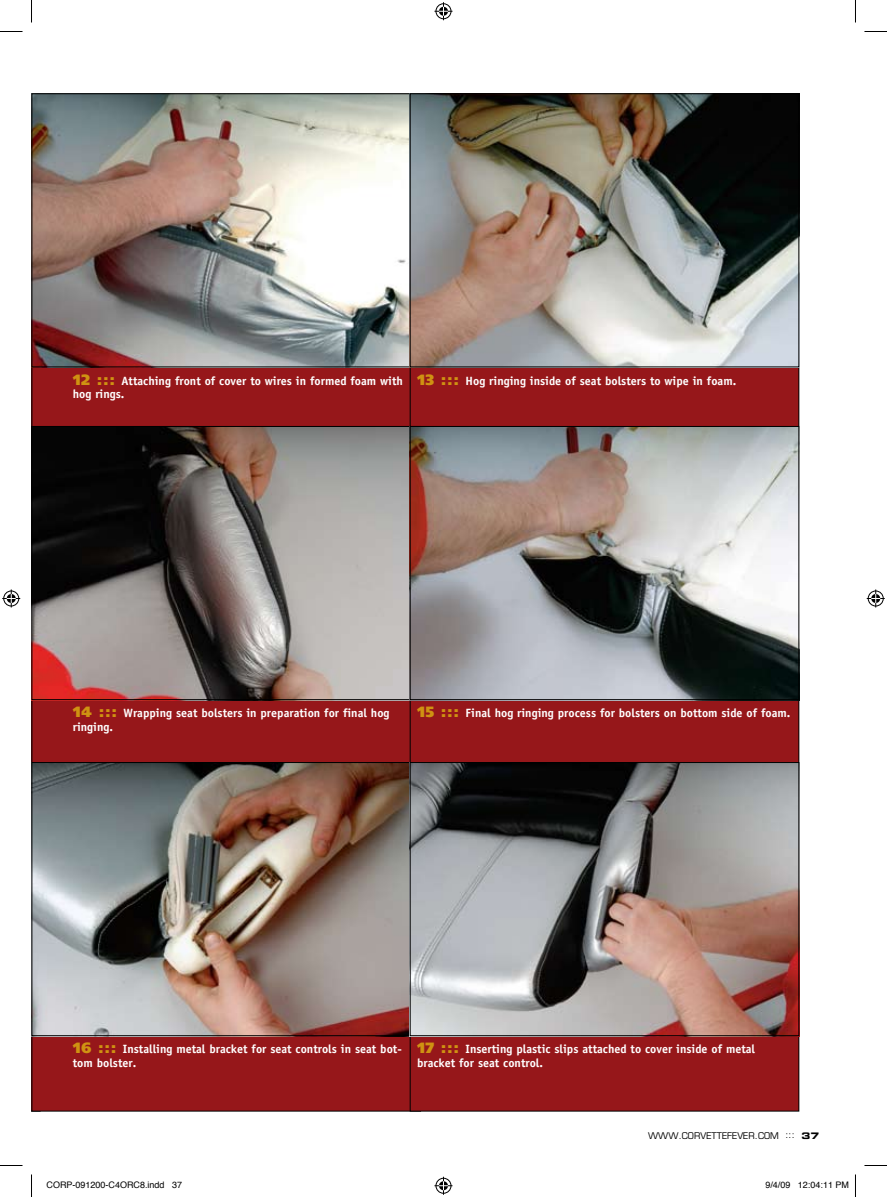
<style>
.page{position:relative;width:887px;height:1197px;background:#fff}
.page>*{position:absolute;margin:0;border:0;box-sizing:border-box;transform-origin:0 0}
.t1{font:700 12px/13.5px "Officina Sans Std";color:#fff}
.t2{font:9px "Helvetica";color:#000}
.t3{font:9px "Eurostile LT Std";letter-spacing:.01em;color:#000}
.s1{font-family:"Humanist 777 BT Extra Black B";font-weight:400;font-size:15px;color:#cf9212}
.s2{font-family:"Eurostile LT Std Bold Ex 2"}
</style>
<div class="page">
<div style="left:32px;top:94px;width:388px;height:348px;background:#96171a"></div>
<img style="left:34px;top:95px;width:376px;height:270px">
<div style="left:410px;top:94px;width:388px;height:348px;background:#96171a"></div>
<img style="left:412px;top:95px;width:385px;height:270px">
<div style="left:410px;top:93px;width:389px;height:274px;border:1px solid #000"></div>
<div style="left:32px;top:426px;width:388px;height:349px;background:#96171a"></div>
<img style="left:34px;top:428px;width:376px;height:270px">
<div style="left:410px;top:426px;width:388px;height:349px;background:#96171a"></div>
<img style="left:412px;top:428px;width:385px;height:270px">
<div style="left:410px;top:426px;width:389px;height:274px;border:1px solid #000"></div>
<div style="left:32px;top:763px;width:388px;height:348px;background:#96171a"></div>
<img style="left:34px;top:764px;width:376px;height:270px">
<div style="left:410px;top:763px;width:388px;height:348px;background:#96171a"></div>
<img style="left:412px;top:764px;width:385px;height:270px">
<div style="left:410px;top:762px;width:389px;height:274px;border:1px solid #000"></div>
<svg style="left:0;top:31px;width:22px;height:1px"></svg>
<svg style="left:864px;top:31px;width:22px;height:1px"></svg>
<svg style="left:0;top:1165px;width:22px;height:1px"></svg>
<svg style="left:864px;top:1165px;width:22px;height:1px"></svg>
<svg style="left:31px;top:0;width:1px;height:22px"></svg>
<svg style="left:31px;top:1174px;width:1px;height:23px"></svg>
<svg style="left:855px;top:0;width:1px;height:22px"></svg>
<svg style="left:855px;top:1174px;width:1px;height:23px"></svg>
<svg style="left:434px;top:2px;width:18px;height:18px"></svg>
<svg style="left:434px;top:1177px;width:18px;height:18px"></svg>
<svg style="left:2px;top:590px;width:18px;height:18px"></svg>
<svg style="left:866px;top:590px;width:18px;height:18px"></svg>
<p class="t1" style="left:73px;top:374px;width:331px"><span class="s1">12 :::</span> Attaching front of cover to wires in formed foam with hog rings.</p>
<p class="t1" style="left:417px;top:374px;width:321px"><span class="s1">13 :::</span> Hog ringing inside of seat bolsters to wipe in foam.</p>
<p class="t1" style="left:73px;top:706px;width:318px"><span class="s1">14 :::</span> Wrapping seat bolsters in preparation for final hog ringing.</p>
<p class="t1" style="left:417px;top:706px;width:375px"><span class="s1">15 :::</span> Final hog ringing process for bolsters on bottom side of foam.</p>
<p class="t1" style="left:73px;top:1042px;width:330px"><span class="s1">16 :::</span> Installing metal bracket for seat controls in seat bot&shy;tom bolster.</p>
<p class="t1" style="left:417px;top:1042px;width:339px"><span class="s1">17 :::</span> Inserting plastic slips attached to cover inside of metal bracket for seat control.</p>
<p class="t3" style="left:648px;top:1130px;width:173px">WWW.CORVETTEFEVER.COM ::: <span class="s2">37</span></p>
<p class="t2" style="left:46px;top:1177px;width:137px">CORP-091200-C4ORC8.indd 37</p>
<p class="t2" style="left:765px;top:1177px;width:85px">9/4/09 12:04:11 PM</p>
</div>
